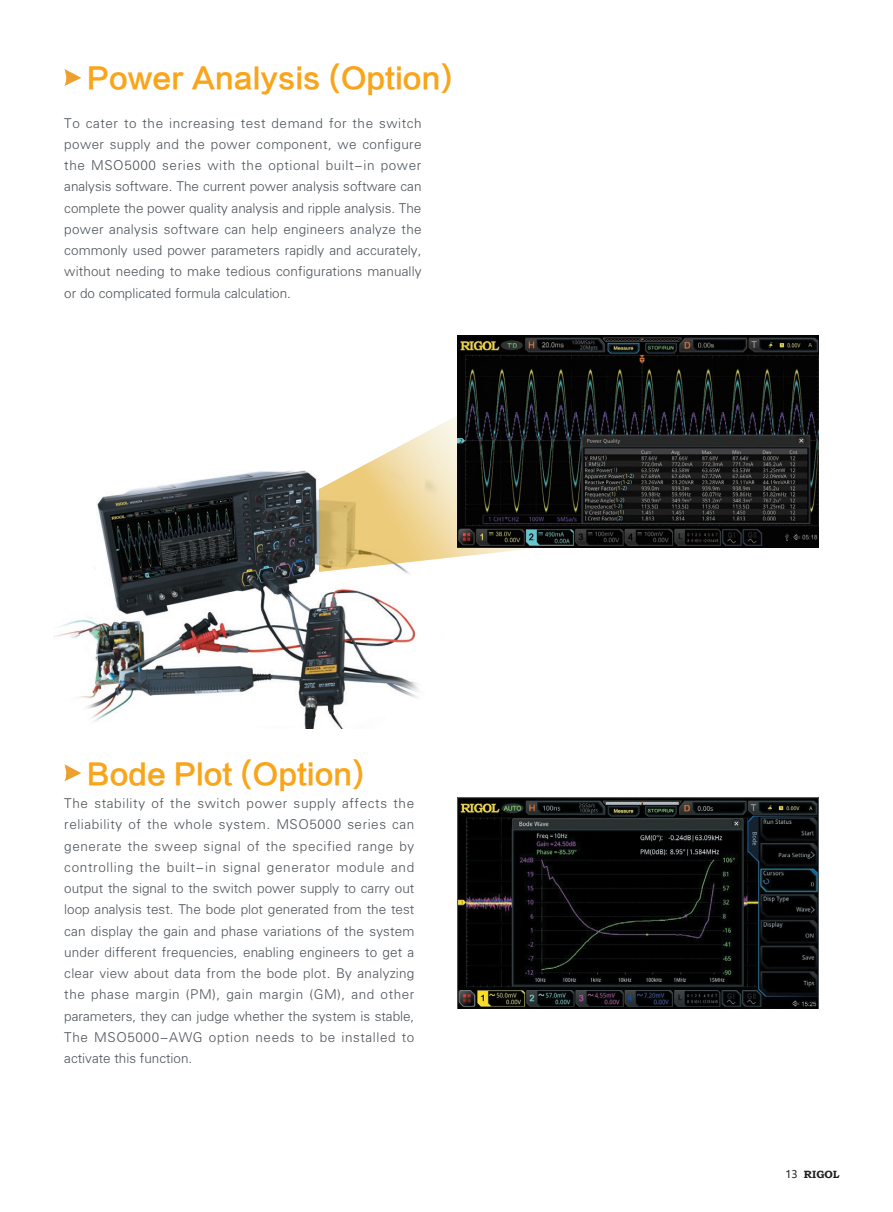
<style>
.page{position:relative;width:893px;height:1212px;background:#fff}
.page>*{position:absolute;margin:0;border:0;box-sizing:border-box;transform-origin:0 0}
.t1{font:28.5px "FZLTZHK GBK1 0";color:#f9a51b}
.界面图说明文件{font:13.5px/21.3px "FZXH1 JW GB1 0";color:#4d545a;text-align:justify}
.t2{font:700 10.5px "Bookman Old Style";color:#231f20}
.s1{font-family:"Microsoft Ya Hei";font-weight:400}
</style>
<div class="page">
<svg style="left:64px;top:69px;width:17px;height:17px"></svg>
<svg style="left:64px;top:764px;width:17px;height:17px"></svg>
<img style="left:53px;top:470px;width:366px;height:258px">
<img style="left:457px;top:336px;width:362px;height:211px">
<img style="left:457px;top:797px;width:362px;height:212px">
<svg style="left:319px;top:415px;width:225px;height:157px"></svg>
<p class="t1" style="left:87px;top:63px;width:367px">Power Analysis (Option)</p>
<p class="界面图说明文件" style="left:64px;top:113px;width:359px">To cater to the increasing test demand for the switch power supply and the power component, we configure the MSO5000 series with the optional built-in power analysis software. The current power analysis software can complete the power quality analysis and ripple analysis. The power analysis software can help engineers analyze the commonly used power parameters rapidly and accurately, without needing to make tedious configurations manually or do complicated formula calculation.</p>
<p class="t1" style="left:87px;top:758px;width:279px">Bode Plot (Option)</p>
<p class="界面图说明文件" style="left:64px;top:793px;width:352px">The stability of the switch power supply affects the reliability of the whole system. MSO5000 series can generate the sweep signal of the specified range by controlling the built-in signal generator module and output the signal to the switch power supply to carry out loop analysis test. The bode plot generated from the test can display the gain and phase variations of the system under different frequencies, enabling engineers to get a clear view about data from the bode plot. By analyzing the phase margin (PM), gain margin (GM), and other parameters, they can judge whether the system is stable, The MSO5000-AWG option needs to be installed to activate this function.</p>
<p class="t2" style="left:785px;top:1167px;width:56px"><span class="s1">13</span> RIGOL</p>
</div>
